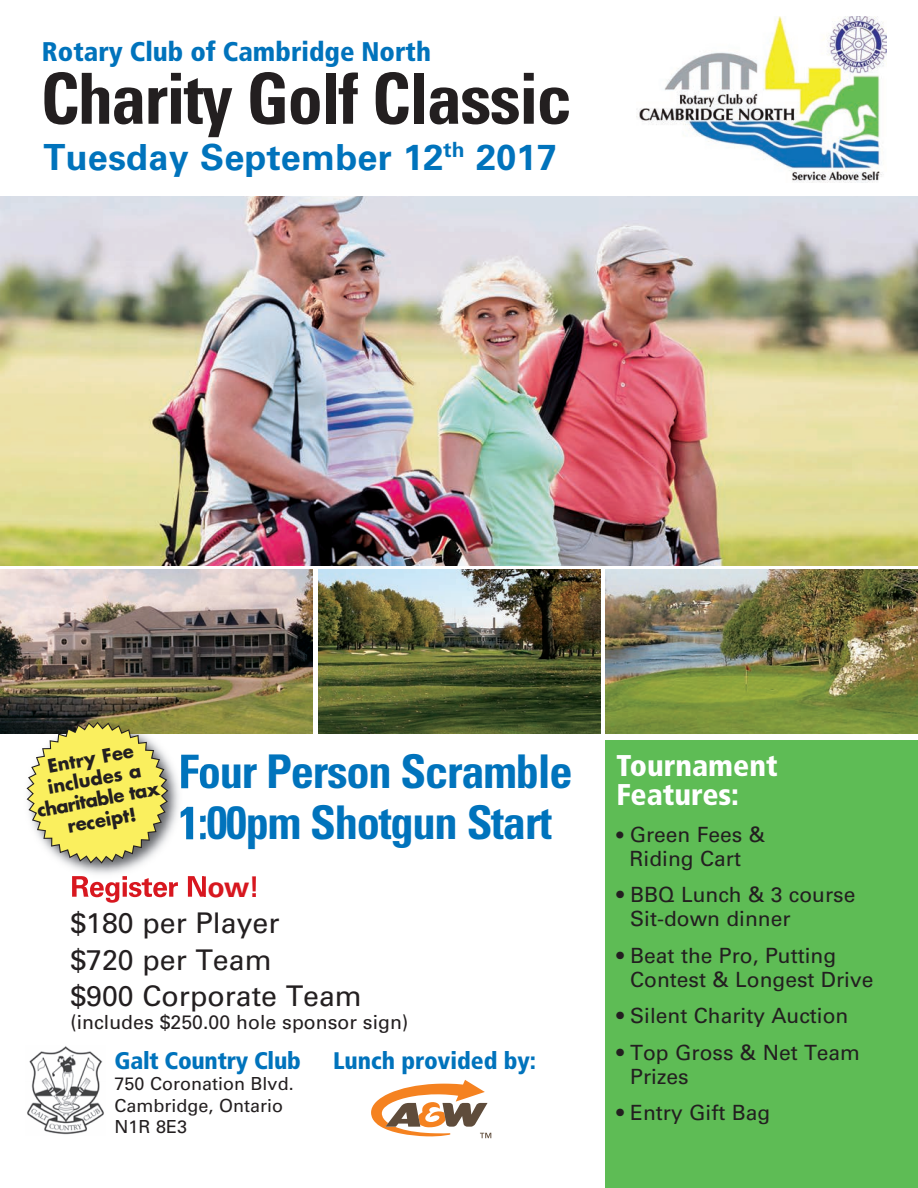
<style>
.page{position:relative;width:918px;height:1188px;background:#fff}
.page>*{position:absolute;margin:0;border:0;box-sizing:border-box;transform-origin:0 0}
.t1{font:700 condensed 70.5px "Univers LT Std";letter-spacing:-.025em;color:#231f20}
.t2{font:700 condensed 46.5px/51px "Univers LT Std";letter-spacing:-.025em;color:#0073bc}
.t3{font:700 36px "Univers LT Std";letter-spacing:.005em;color:#0073bc}
.t4{font:900 condensed 30px/28.8px "Frutiger";color:#fff}
.t5{font:28.5px/36.6px "Univers LT Std";color:#231f20}
.t6{font:900 condensed 27px "Frutiger";color:#0073bc}
.t7{font:900 condensed 24px "Frutiger";letter-spacing:-.01em;color:#0073bc}
.t8{font:21px/24.3px "Univers LT Std";color:#231f20}
.t9{font:19.5px "Univers LT Std";color:#231f20}
.t10{font:700 18.3px/20.9px "Futura";color:#231f20;text-align:center}
.t11{font:18px/21.5px "Univers LT Std";color:#231f20}
.s1{font-size:19.5px}
</style>
<div class="page">
<img style="left:27px;top:1046px;width:77px;height:89px">
<svg style="left:371px;top:1080px;width:121px;height:59px"></svg>
<img style="left:636px;top:17px;width:251px;height:165px">
<div style="left:606px;top:740px;width:312px;height:448px;background:#5ebc55"></div>
<img style="left:0;top:196px;width:918px;height:370px">
<img style="left:0;top:569px;width:312px;height:165px">
<img style="left:606px;top:569px;width:312px;height:165px">
<img style="left:318px;top:569px;width:282px;height:165px">
<img style="left:0;top:697px;width:204px;height:177px">
<img style="left:181px;top:754px;width:23px;height:35px">
<img style="left:181px;top:805px;width:23px;height:36px">
<img style="left:72px;top:876px;width:132px;height:22px">
<svg style="left:27px;top:722px;width:141px;height:142px"></svg>
<p class="t6" style="left:42px;top:40px;width:391px">Rotary Club of Cambridge North</p>
<h1 class="t1" style="left:40px;top:58px;width:533px">Charity Golf Classic</h1>
<h3 class="t3" style="left:44px;top:142px;width:515px">Tuesday September 12<sup>th</sup> 2017</h3>
<p class="t10" style="left:28px;top:761px;width:125px;rotate:-10deg">Entry Fee includes a charitable tax receipt!</p>
<h2 class="t2" style="left:178px;top:747px;width:396px">Four Person Scramble<br>1:00pm Shotgun Start</h2>
<h3 class="t5" style="left:70px;top:908px;width:293px">$180 per Player<br>$720 per Team<br>$900 Corporate Team</h3>
<p class="t9" style="left:70px;top:1015px;width:340px">(includes $250.00 hole sponsor sign)</p>
<p class="t7" style="left:115px;top:1050px;width:188px">Galt Country Club</p>
<p class="t11" style="left:115px;top:1075px;width:181px">750 Coronation Blvd.<br>Cambridge, Ontario<br>N1R 8E3</p>
<p class="t7" style="left:333px;top:1050px;width:205px">Lunch provided by:</p>
<h3 class="t4" style="left:616px;top:754px;width:163px">Tournament<br>Features:</h3>
<p class="t8" style="left:616px;top:824px;width:150px;text-align:center"><span class="s1">•</span> Green Fees &amp;<br>Riding Cart</p>
<p class="t8" style="left:630px;top:885px;width:227px;text-indent:-14px">• BBQ Lunch &amp; 3 course<br>Sit-down dinner</p>
<p class="t8" style="left:630px;top:945px;width:245px;text-indent:-14px">• Beat the Pro, Putting<br>Contest &amp; Longest Drive</p>
<p class="t8" style="left:616px;top:1006px;width:233px">• Silent Charity Auction</p>
<p class="t8" style="left:630px;top:1042px;width:231px;text-indent:-14px">• Top Gross &amp; Net Team<br>Prizes</p>
<p class="t8" style="left:616px;top:1103px;width:155px">• Entry Gift Bag</p>
</div>
